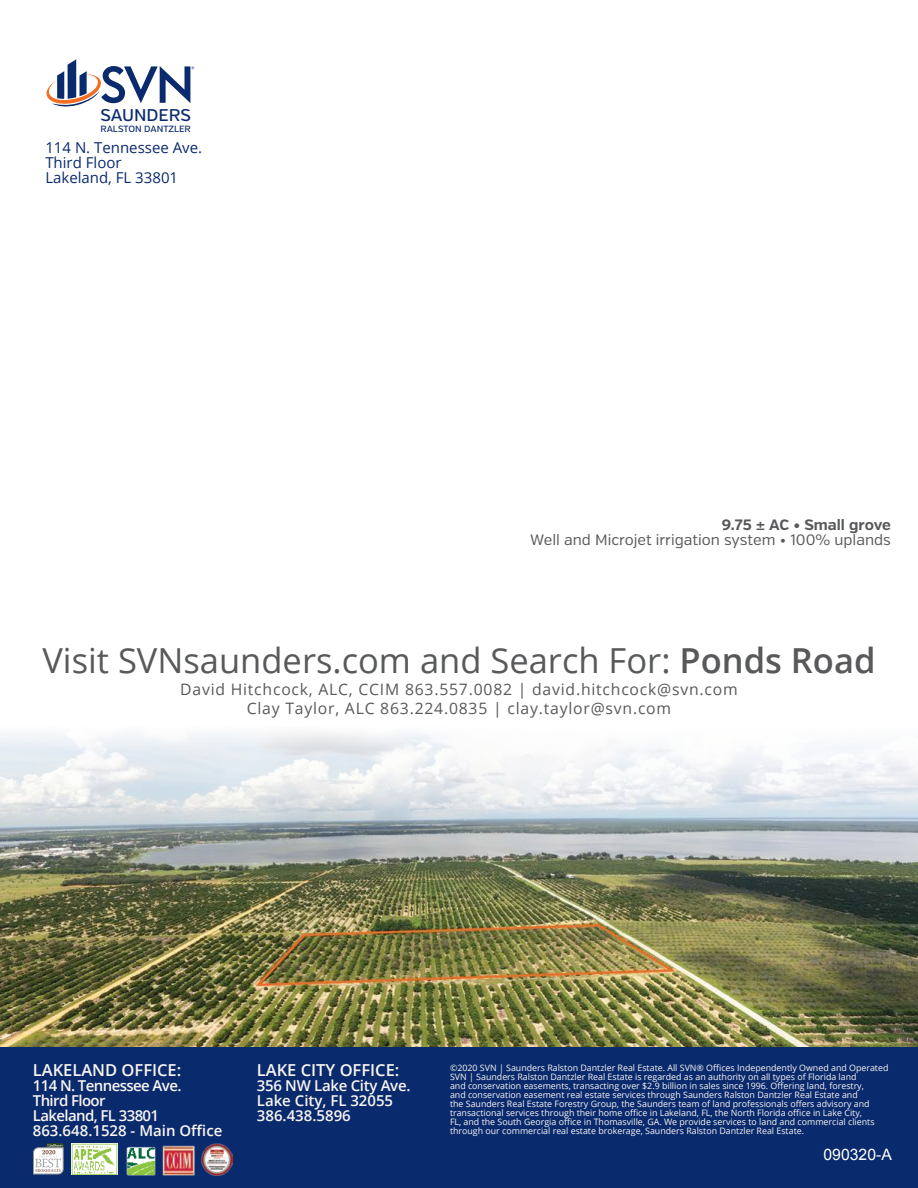
<style>
.page{position:relative;width:918px;height:1188px;background:#fff}
.page>*{position:absolute;margin:0;border:0;box-sizing:border-box;transform-origin:0 0}
.t1{font:34.5px "Open Sans";color:#58595b}
.t2{font:500 16.95px "Verb";color:#092a6d}
.t3{font:600 16.5px "Open Sans";color:#faf5f2}
.t4{font:15.75px/18.9px "Open Sans";letter-spacing:.05em;color:#58595b;text-align:center}
.t5{font:15.75px "Arial";color:#fff}
.t6{font:600 15px/15px "Open Sans";letter-spacing:-.04em;color:#faf5f2}
.t7{font:600 15px/15px "Open Sans";color:#faf5f2}
.t8{font:15px/15px "Open Sans";color:#092a6d}
.t9{font:15px "Verb";color:#58595b}
.t10{font:700 15px "Verb";color:#58595b}
.t11{font:500 9px "Verb";color:#092a6d}
.t12{font:8.85px/9px "Open Sans";color:#faf5f2}
.s1{font-weight:600}
</style>
<div class="page">
<img style="left:0;top:733px;width:918px;height:315px">
<div style="left:0;top:1048px;width:918px;height:140px;background:#092a6d"></div>
<svg style="left:46px;top:59px;width:148px;height:48px"></svg>
<img style="left:126px;top:1145px;width:69px;height:31px">
<svg style="left:33px;top:1143px;width:30px;height:31px"></svg>
<img style="left:202px;top:1143px;width:31px;height:33px">
<img style="left:71px;top:1143px;width:47px;height:31px">
<h2 class="t2" style="left:100px;top:105px;width:92px">SAUNDERS</h2>
<p class="t11" style="left:101px;top:124px;width:92px">RALSTON DANTZLER</p>
<h3 class="t8" style="left:45px;top:140px;width:158px">114 N. Tennessee Ave.<br>Third Floor<br>Lakeland, FL 33801</h3>
<h3 class="t10" style="left:722px;top:516px;width:171px">9.75 ± AC • Small grove</h3>
<h3 class="t9" style="left:530px;top:531px;width:362px">Well and Microjet irrigation system • 100% uplands</h3>
<h1 class="t1" style="left:42px;top:637px;width:835px">Visit SVNsaunders.com and Search For: <span class="s1">Ponds Road</span></h1>
<h3 class="t4" style="left:180px;top:680px;width:559px">David Hitchcock, ALC, CCIM 863.557.0082 | david.hitchcock@svn.com<br>Clay Taylor, ALC 863.224.0835 | clay.taylor@svn.com</h3>
<h3 class="t3" style="left:33px;top:1058px;width:150px">LAKELAND OFFICE:</h3>
<h3 class="t6" style="left:33px;top:1078px;width:191px">114 N. Tennessee Ave.<br>Third Floor<br>Lakeland, FL 33801<br>863.648.1528 - Main Office</h3>
<h3 class="t3" style="left:257px;top:1058px;width:144px">LAKE CITY OFFICE:</h3>
<h3 class="t7" style="left:257px;top:1078px;width:155px">356 NW Lake City Ave.<br>Lake City, FL 32055<br>386.438.5896</h3>
<p class="t12" style="left:450px;top:1063px;width:440px">©2020 SVN | Saunders Ralston Dantzler Real Estate. All SVN® Offices Independently Owned and Operated SVN | Saunders Ralston Dantzler Real Estate is regarded as an authority on all types of Florida land<br>and conservation easements, transacting over $2.9 billion in sales since 1996. Offering land, forestry,<br>and conservation easement real estate services through Saunders Ralston Dantzler Real Estate and<br>the Saunders Real Estate Forestry Group, the Saunders team of land professionals offers advisory and transactional services through their home office in Lakeland, FL, the North Florida office in Lake City,<br>FL, and the South Georgia office in Thomasville, GA. We provide services to land and commercial clients through our commercial real estate brokerage, Saunders Ralston Dantzler Real Estate.</p>
<h3 class="t5" style="left:824px;top:1144px;width:70px">090320-A</h3>
</div>
